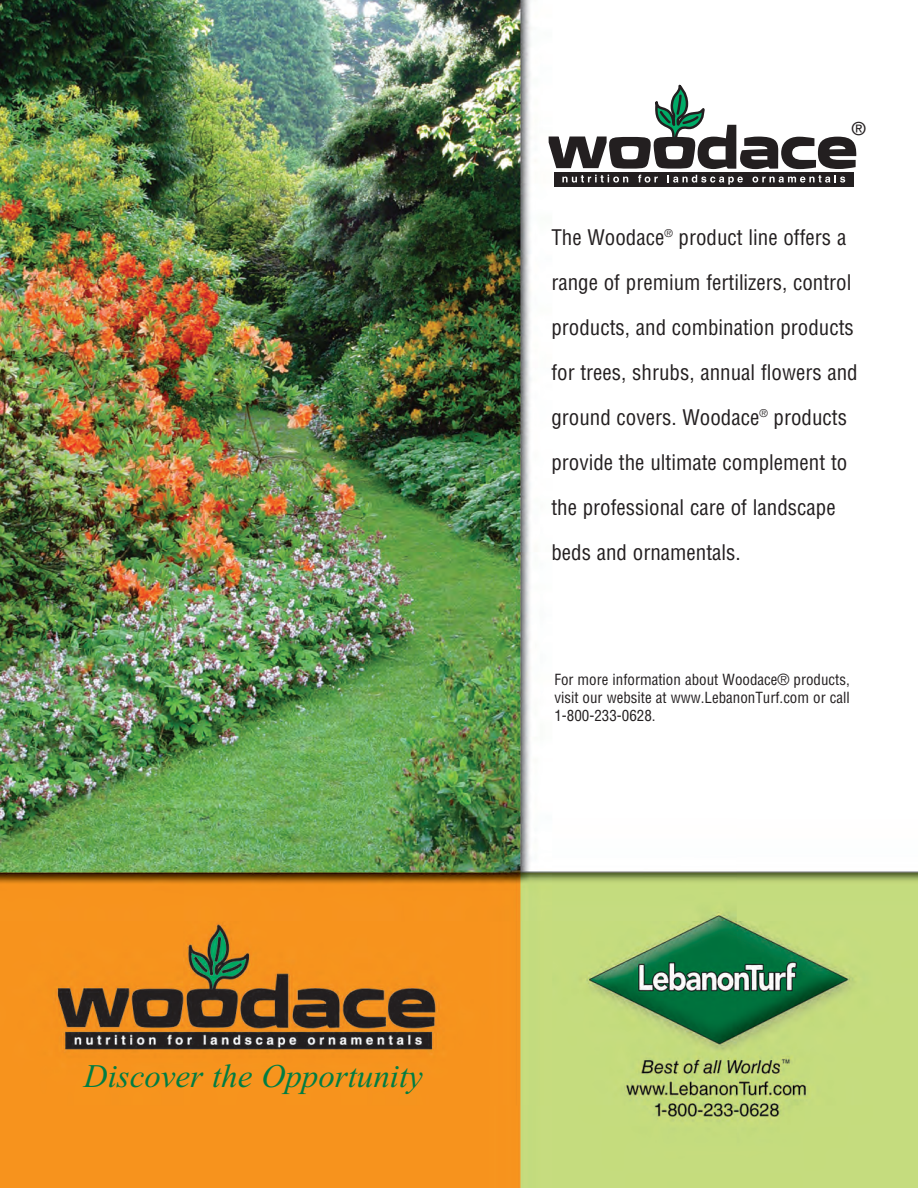
<style>
.page{position:relative;width:918px;height:1188px;background:#fff}
.page>*{position:absolute;margin:0;border:0;box-sizing:border-box;transform-origin:0 0}
.t1{font:italic 33px "Times New Roman";color:#007d43}
.t2{font:condensed 21px/45px "Helvetica LT Std";color:#231f20}
.t3{font:18px "Helvetica";color:#231f20}
.t4{font:condensed 15px/18px "Helvetica LT Std";color:#231f20;text-align:justify}
</style>
<div class="page">
<img style="left:0;top:0;width:918px;height:1188px">
<svg style="left:549px;top:86px;width:307px;height:83px"></svg>
<div style="left:555px;top:172px;width:299px;height:14px;background:#231f20"></div>
<svg style="left:562px;top:175px;width:66px;height:8px"></svg>
<svg style="left:638px;top:175px;width:20px;height:8px"></svg>
<svg style="left:668px;top:175px;width:75px;height:10px"></svg>
<svg style="left:752px;top:175px;width:93px;height:8px"></svg>
<p class="t3" style="left:852px;top:122px;width:15px">®</p>
<p class="t2" style="left:551px;top:217px;width:308px">The Woodace<sup>®</sup> product line offers a range of premium fertilizers, control products, and combination products for trees, shrubs, annual flowers and ground covers. Woodace<sup>®</sup> products provide the ultimate complement to the professional care of landscape beds and ornamentals.</p>
<p class="t4" style="left:554px;top:672px;width:297px">For more information about Woodace® products, visit our website at www.LebanonTurf.com or call 1-800-233-0628.</p>
<h1 class="t1" style="left:84px;top:1056px;width:340px">Discover the Opportunity</h1>
</div>
